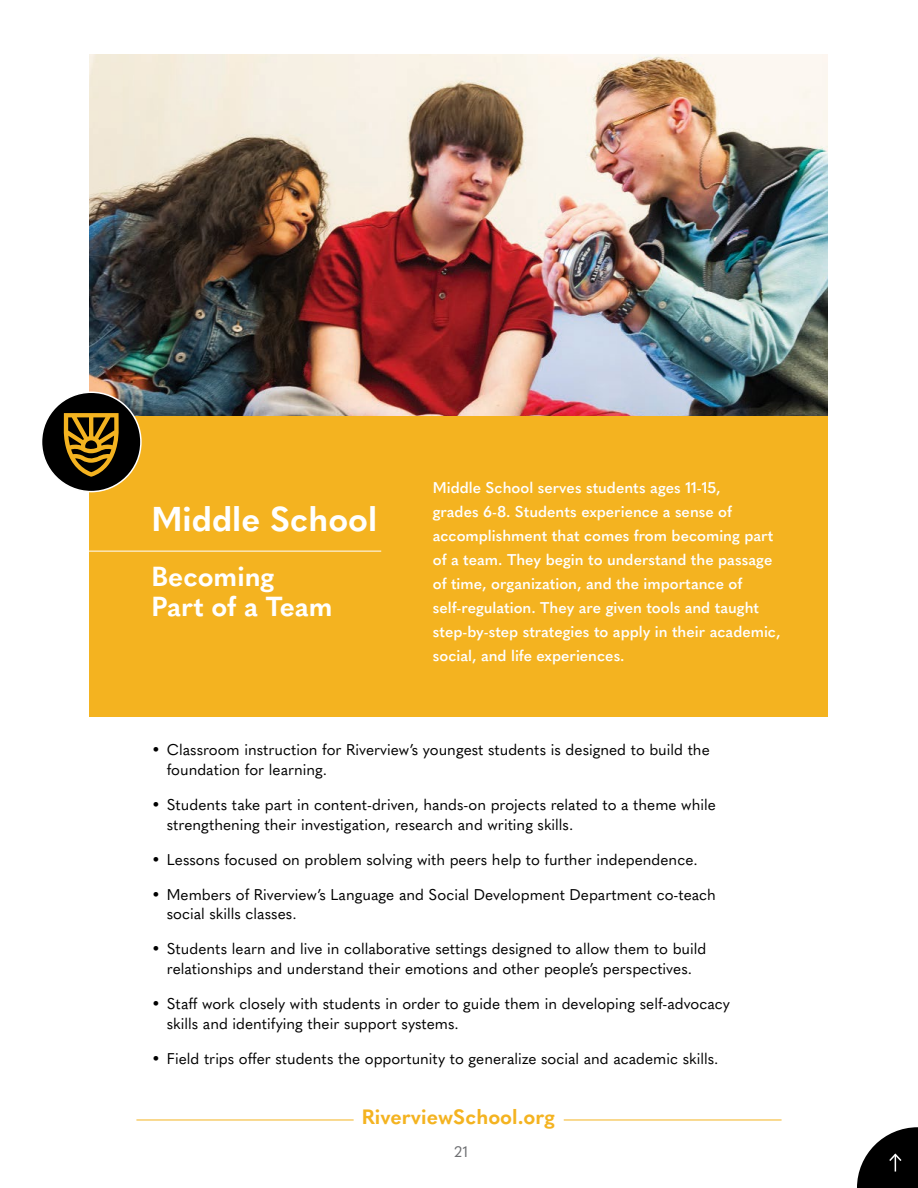
<style>
.page{position:relative;width:918px;height:1188px;background:#fff}
.page>*{position:absolute;margin:0;border:0;box-sizing:border-box;transform-origin:0 0}
.t1{font:700 34.05px "Quasimoda";color:#fff}
.t2{font:700 27.3px/30px "Quasimoda";color:#fff}
.t3{font:700 20.55px "Quasimoda";color:#f4b320}
.t4{font:15.3px/19.6px "Quasimoda";color:#000}
.t5{font:600 15.3px/23.9px "Quasimoda";color:#fff}
.t6{font:15px "Quasimoda";color:#6d6e71}
</style>
<div class="page">
<img style="left:90px;top:54px;width:738px;height:362px">
<div style="left:90px;top:416px;width:738px;height:301px;background:#f4b320"></div>
<hr style="left:90px;top:551px;width:291px;height:1px;background:#fff">
<hr style="left:564px;top:1120px;width:218px;height:1px;background:#f4b320">
<hr style="left:136px;top:1120px;width:218px;height:1px;background:#f4b320">
<div style="left:42px;top:392px;width:99px;height:100px;background:#000;border-radius:50%"></div>
<div style="left:41px;top:391px;width:101px;height:101px;border:2px solid #fff;border-radius:50%"></div>
<svg style="left:64px;top:413px;width:55px;height:64px"></svg>
<svg style="left:857px;top:1127px;width:61px;height:61px"></svg>
<h1 class="t1" style="left:151px;top:493px;width:227px">Middle School</h1>
<h2 class="t2" style="left:151px;top:559px;width:183px">Becoming<br>Part of a Team</h2>
<p class="t5" style="left:433px;top:475px;width:349px">Middle School serves students ages 11-15,<br>grades 6-8. Students experience a sense of accomplishment that comes from becoming part of a team. They begin to understand the passage of time, organization, and the importance of self-regulation. They are given tools and taught step-by-step strategies to apply in their academic, social, and life experiences.</p>
<p class="t4" style="left:167px;top:739px;width:544px;text-indent:-15px">• Classroom instruction for Riverview’s youngest students is designed to build the foundation for learning.</p>
<p class="t4" style="left:167px;top:794px;width:551px;text-indent:-15px">• Students take part in content-driven, hands-on projects related to a theme while strengthening their investigation, research and writing skills.</p>
<p class="t4" style="left:151px;top:848px;width:548px">• Lessons focused on problem solving with peers help to further independence.</p>
<p class="t4" style="left:167px;top:883px;width:551px;text-indent:-15px">• Members of Riverview’s Language and Social Development Department co-teach social skills classes.</p>
<p class="t4" style="left:151px;top:938px;width:556px;text-align:center">• Students learn and live in collaborative settings designed to allow them to build relationships and understand their emotions and other people’s perspectives.</p>
<p class="t4" style="left:167px;top:993px;width:565px;text-indent:-15px">• Staff work closely with students in order to guide them in developing self-advocacy skills and identifying their support systems.</p>
<p class="t4" style="left:151px;top:1047px;width:568px">• Field trips offer students the opportunity to generalize social and academic skills.</p>
<h3 class="t3" style="left:362px;top:1101px;width:195px">RiverviewSchool.org</h3>
<p class="t6" style="left:454px;top:1140px;width:15px">21</p>
</div>
